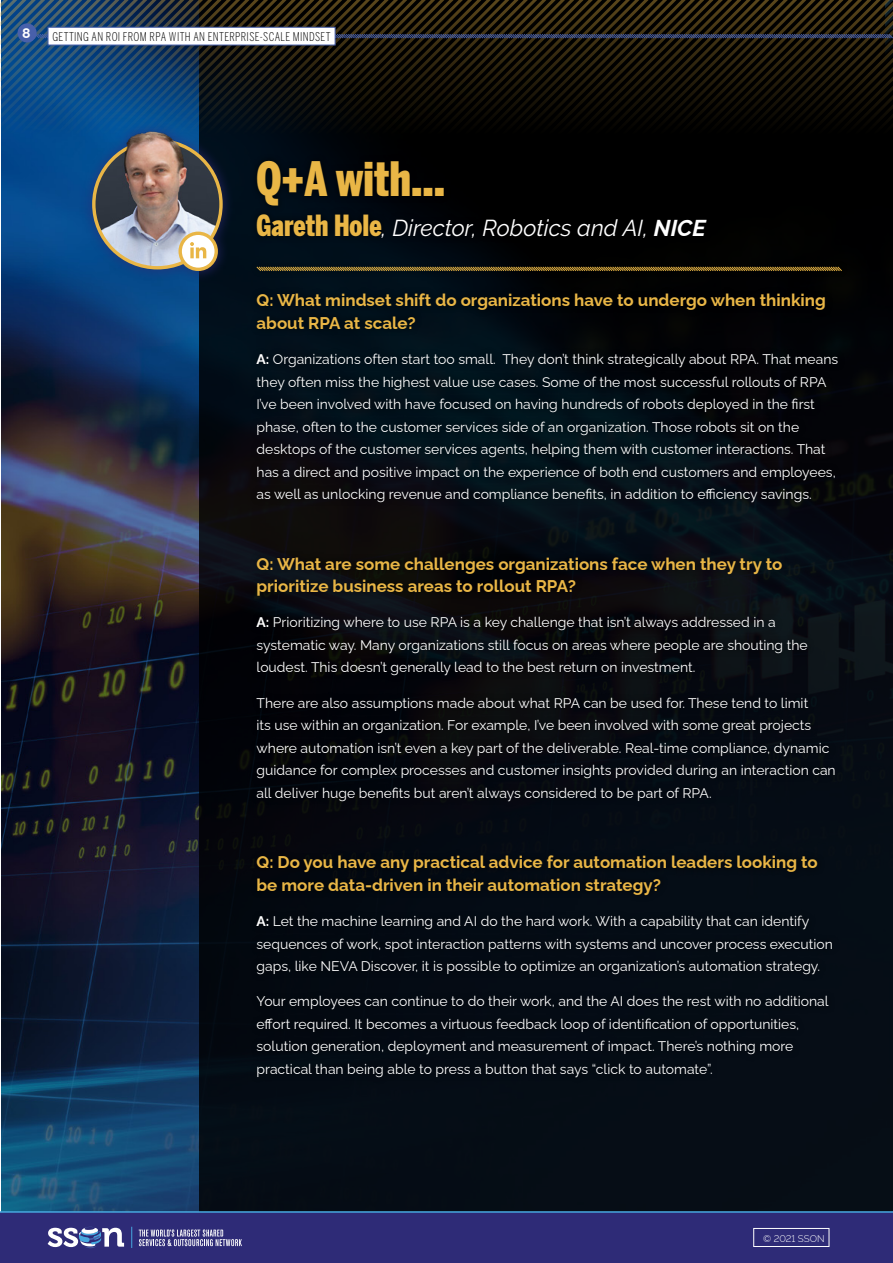
<style>
.page{position:relative;width:893px;height:1263px;background:#fff}
.page>*{position:absolute;margin:0;border:0;box-sizing:border-box;transform-origin:0 0}
.t1{font:900 extra-condensed 46.95px "Benton Sans";color:#e9b646}
.t2{font:italic 22.95px "Raleway";color:#fff}
.t3{font:700 16.95px/22.5px "Raleway";color:#e9b646}
.t4{font:13.95px/22.5px "Raleway";color:#fff}
.t5{font:700 13.95px "Raleway";color:#fff}
.t6{font:300 extra-condensed 12px "Benton Sans";letter-spacing:.03em;color:#000}
.t7{font:300 9.75px "Raleway";color:#fff}
.s1{font-family:"Benton Sans";font-weight:900;font-style:normal;font-stretch:extra-condensed;font-size:28.95px;color:#e9b646}
.s2{font-weight:700}
</style>
<div class="page">
<img style="left:198px;top:134px;width:694px;height:1077px">
<img style="left:1px;top:134px;width:197px;height:1077px">
<div style="left:80px;top:120px;width:155px;height:163px;background:#2e2b77;opacity:.6"></div>
<img style="left:94px;top:141px;width:127px;height:127px;border-radius:64px">
<div style="left:92px;top:139px;width:131px;height:130px;border:3px solid #e9b646;border-radius:50%"></div>
<svg style="left:180px;top:233px;width:36px;height:36px"></svg>
<svg style="left:190px;top:242px;width:16px;height:16px"></svg>
<div style="left:178px;top:232px;width:40px;height:39px;border:3px solid #e9b646;border-radius:50%"></div>
<img style="left:114px;top:134px;width:85px;height:87px">
<div style="left:0;top:1212px;width:893px;height:51px;background:#2e2b77"></div>
<svg style="left:1px;top:0;width:892px;height:134px;background:#1e262b"></svg>
<svg style="left:48px;top:1227px;width:76px;height:21px"></svg>
<svg style="left:139px;top:1229px;width:103px;height:17px"></svg>
<svg style="left:131px;top:1227px;width:1px;height:21px"></svg>
<hr style="left:0;top:1211px;width:893px;height:2px;background:#46a8df">
<svg style="left:753px;top:1228px;width:76px;height:19px"></svg>
<div style="left:249px;top:153px;width:599px;height:931px;background:#000;opacity:.75"></div>
<svg style="left:256px;top:266px;width:587px;height:6px;background:#5e4c21"></svg>
<p class="t5" style="left:22px;top:22px;width:10px">8</p>
<p class="t6" style="left:52px;top:29px;width:280px">GETTING AN ROI FROM RPA WITH AN ENTERPRISE-SCALE MINDSET</p>
<h1 class="t1" style="left:257px;top:152px;width:190px">Q+A with...</h1>
<h2 class="t2" style="left:257px;top:214px;width:451px"><span class="s1">Gareth Hole</span>, Director, Robotics and AI, <span class="s2">NICE</span></h2>
<p class="t3" style="left:257px;top:287px;width:571px">Q: What mindset shift do organizations have to undergo when thinking about RPA at scale?</p>
<p class="t4" style="left:257px;top:346px;width:583px"><span class="s2">A:</span> Organizations often start too small. They don’t think strategically about RPA. That means they often miss the highest value use cases. Some of the most successful rollouts of RPA I’ve been involved with have focused on having hundreds of robots deployed in the first phase, often to the customer services side of an organization. Those robots sit on the desktops of the customer services agents, helping them with customer interactions. That has a direct and positive impact on the experience of both end customers and employees, as well as unlocking revenue and compliance benefits, in addition to efficiency savings.</p>
<p class="t3" style="left:257px;top:550px;width:527px">Q: What are some challenges organizations face when they try to prioritize business areas to rollout RPA?</p>
<p class="t4" style="left:257px;top:610px;width:553px"><span class="s2">A:</span> Prioritizing where to use RPA is a key challenge that isn’t always addressed in a systematic way. Many organizations still focus on areas where people are shouting the loudest. This doesn’t generally lead to the best return on investment.</p>
<p class="t4" style="left:257px;top:690px;width:581px">There are also assumptions made about what RPA can be used for. These tend to limit<br>its use within an organization. For example, I’ve been involved with some great projects where automation isn’t even a key part of the deliverable. Real-time compliance, dynamic guidance for complex processes and customer insights provided during an interaction can all deliver huge benefits but aren’t always considered to be part of RPA.</p>
<p class="t3" style="left:257px;top:849px;width:563px">Q: Do you have any practical advice for automation leaders looking to be more data-driven in their automation strategy?</p>
<p class="t4" style="left:257px;top:908px;width:578px"><span class="s2">A:</span> Let the machine learning and AI do the hard work. With a capability that can identify sequences of work, spot interaction patterns with systems and uncover process execution gaps, like NEVA Discover, it is possible to optimize an organization’s automation strategy.</p>
<p class="t4" style="left:257px;top:988px;width:574px">Your employees can continue to do their work, and the AI does the rest with no additional effort required. It becomes a virtuous feedback loop of identification of opportunities, solution generation, deployment and measurement of impact. There’s nothing more practical than being able to press a button that says “click to automate”.</p>
<p class="t7" style="left:763px;top:1231px;width:63px">© 2021 SSON</p>
</div>
